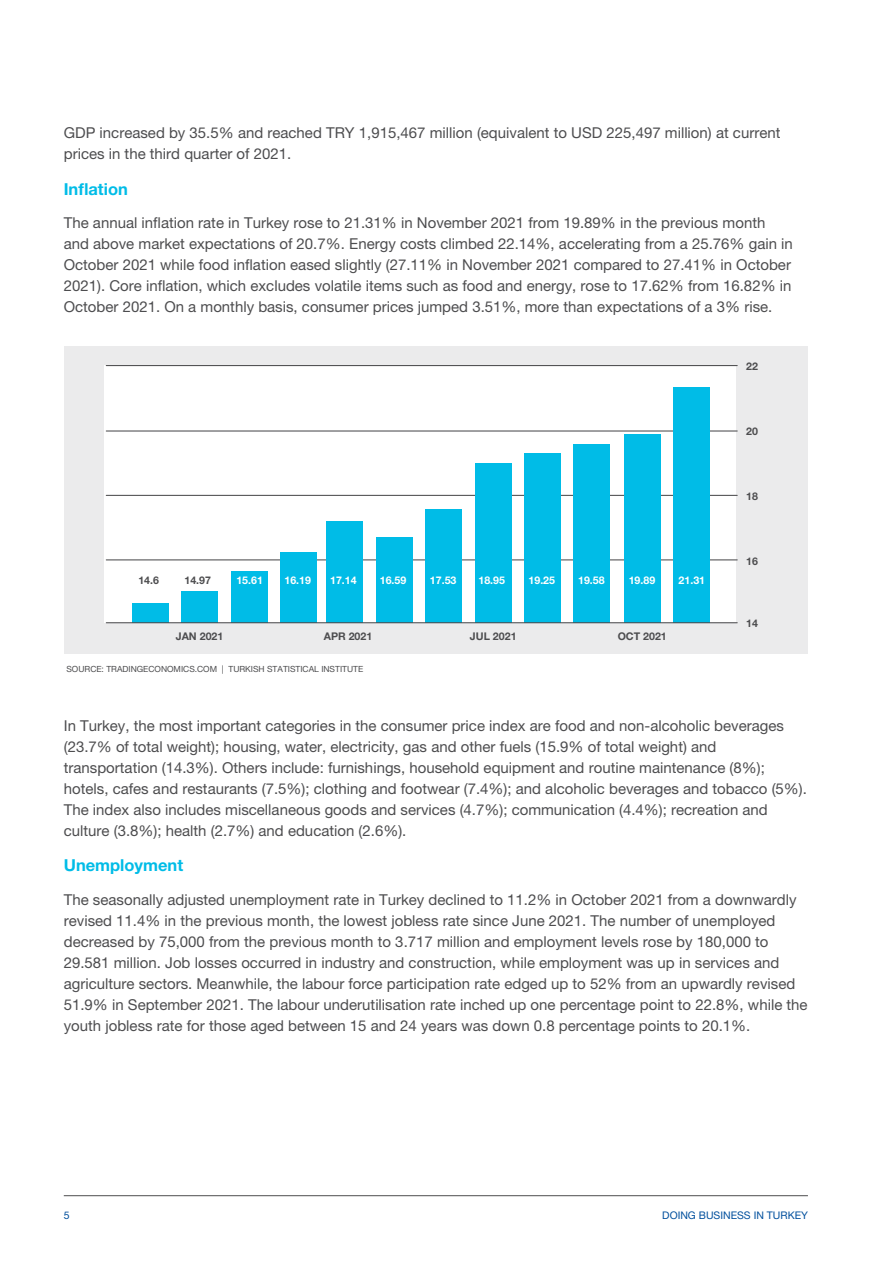
<style>
.page{position:relative;width:893px;height:1263px;background:#fff}
.page>*{position:absolute;margin:0;border:0;box-sizing:border-box;transform-origin:0 0}
.t1{font:700 16.5px "Helvetica Neue LT Pro";color:#00bce7}
.t2{font:15px/21px "Helvetica Neue LT Pro";color:#4d4d4f}
.t3{font:700 10.65px "Helvetica Neue LT Pro";color:#fff}
.t4{font:700 10.65px "Helvetica Neue LT Pro";color:#4d4d4f}
.t5{font:10.5px "Helvetica Neue LT Pro";color:#004f9d}
.t6{font:8.55px "Helvetica Neue LT Pro";color:#4d4d4f}
</style>
<div class="page">
<hr style="left:64px;top:1195px;width:744px;height:1px;background:#4d4d4f">
<div style="left:64px;top:346px;width:744px;height:308px;background:#ebebec"></div>
<div style="left:105px;top:365px;width:631px;height:258px;background:#fff"></div>
<hr style="left:106px;top:495px;width:632px;height:1px;background:#4d4d4f">
<hr style="left:106px;top:559px;width:632px;height:1px;background:#4d4d4f">
<hr style="left:106px;top:430px;width:632px;height:1px;background:#4d4d4f">
<hr style="left:106px;top:365px;width:632px;height:1px;background:#4d4d4f">
<div style="left:133px;top:603px;width:36px;height:20px;background:#00bce7"></div>
<div style="left:231px;top:571px;width:36px;height:52px;background:#00bce7"></div>
<div style="left:182px;top:591px;width:36px;height:32px;background:#00bce7"></div>
<div style="left:280px;top:552px;width:36px;height:71px;background:#00bce7"></div>
<div style="left:326px;top:522px;width:36px;height:101px;background:#00bce7"></div>
<div style="left:376px;top:538px;width:37px;height:85px;background:#00bce7"></div>
<div style="left:425px;top:509px;width:36px;height:114px;background:#00bce7"></div>
<div style="left:475px;top:463px;width:36px;height:160px;background:#00bce7"></div>
<div style="left:524px;top:453px;width:36px;height:170px;background:#00bce7"></div>
<div style="left:574px;top:444px;width:36px;height:179px;background:#00bce7"></div>
<div style="left:625px;top:434px;width:36px;height:189px;background:#00bce7"></div>
<div style="left:673px;top:388px;width:36px;height:235px;background:#00bce7"></div>
<hr style="left:106px;top:622px;width:632px;height:1px;background:#4d4d4f">
<p class="t2" style="left:64px;top:122px;width:718px">GDP increased by 35.5% and reached TRY 1,915,467 million (equivalent to USD 225,497 million) at current prices in the third quarter of 2021.</p>
<p class="t1" style="left:64px;top:178px;width:66px">Inflation</p>
<p class="t2" style="left:64px;top:212px;width:731px">The annual inflation rate in Turkey rose to 21.31% in November 2021 from 19.89% in the previous month and above market expectations of 20.7%. Energy costs climbed 22.14%, accelerating from a 25.76% gain in October 2021 while food inflation eased slightly (27.11% in November 2021 compared to 27.41% in October 2021). Core inflation, which excludes volatile items such as food and energy, rose to 17.62% from 16.82% in October 2021. On a monthly basis, consumer prices jumped 3.51%, more than expectations of a 3% rise.</p>
<p class="t4" style="left:746px;top:360px;width:13px">22</p>
<p class="t4" style="left:746px;top:424px;width:13px">20</p>
<p class="t4" style="left:746px;top:489px;width:13px">18</p>
<p class="t4" style="left:138px;top:574px;width:22px">14.6</p>
<p class="t4" style="left:184px;top:574px;width:28px">14.97</p>
<p class="t3" style="left:236px;top:574px;width:28px">15.61</p>
<p class="t3" style="left:284px;top:574px;width:28px">16.19</p>
<p class="t3" style="left:330px;top:574px;width:28px">17.14</p>
<p class="t3" style="left:380px;top:574px;width:28px">16.59</p>
<p class="t3" style="left:430px;top:574px;width:28px">17.53</p>
<p class="t3" style="left:478px;top:574px;width:28px">18.95</p>
<p class="t3" style="left:528px;top:574px;width:28px">19.25</p>
<p class="t3" style="left:578px;top:574px;width:28px">19.58</p>
<p class="t3" style="left:629px;top:574px;width:28px">19.89</p>
<p class="t3" style="left:679px;top:574px;width:28px">21.31</p>
<p class="t4" style="left:176px;top:629px;width:49px">JAN 2021</p>
<p class="t4" style="left:324px;top:629px;width:50px">APR 2021</p>
<p class="t4" style="left:470px;top:629px;width:48px">JUL 2021</p>
<p class="t4" style="left:618px;top:629px;width:51px">OCT 2021</p>
<p class="t6" style="left:66px;top:664px;width:298px">SOURCE: TRADINGECONOMICS.COM | TURKISH STATISTICAL INSTITUTE</p>
<p class="t4" style="left:746px;top:555px;width:13px">16</p>
<p class="t4" style="left:746px;top:616px;width:13px">14</p>
<p class="t2" style="left:64px;top:715px;width:745px">In Turkey, the most important categories in the consumer price index are food and non-alcoholic beverages (23.7% of total weight); housing, water, electricity, gas and other fuels (15.9% of total weight) and transportation (14.3%). Others include: furnishings, household equipment and routine maintenance (8%); hotels, cafes and restaurants (7.5%); clothing and footwear (7.4%); and alcoholic beverages and tobacco (5%).<br>The index also includes miscellaneous goods and services (4.7%); communication (4.4%); recreation and culture (3.8%); health (2.7%) and education (2.6%).</p>
<p class="t1" style="left:64px;top:855px;width:121px">Unemployment</p>
<p class="t2" style="left:64px;top:889px;width:745px">The seasonally adjusted unemployment rate in Turkey declined to 11.2% in October 2021 from a downwardly revised 11.4% in the previous month, the lowest jobless rate since June 2021. The number of unemployed decreased by 75,000 from the previous month to 3.717 million and employment levels rose by 180,000 to 29.581 million. Job losses occurred in industry and construction, while employment was up in services and agriculture sectors. Meanwhile, the labour force participation rate edged up to 52% from an upwardly revised 51.9% in September 2021. The labour underutilisation rate inched up one percentage point to 22.8%, while the youth jobless rate for those aged between 15 and 24 years was down 0.8 percentage points to 20.1%.</p>
<p class="t5" style="left:64px;top:1209px;width:7px">5</p>
<p class="t5" style="left:662px;top:1209px;width:147px">DOING BUSINESS IN TURKEY</p>
</div>
